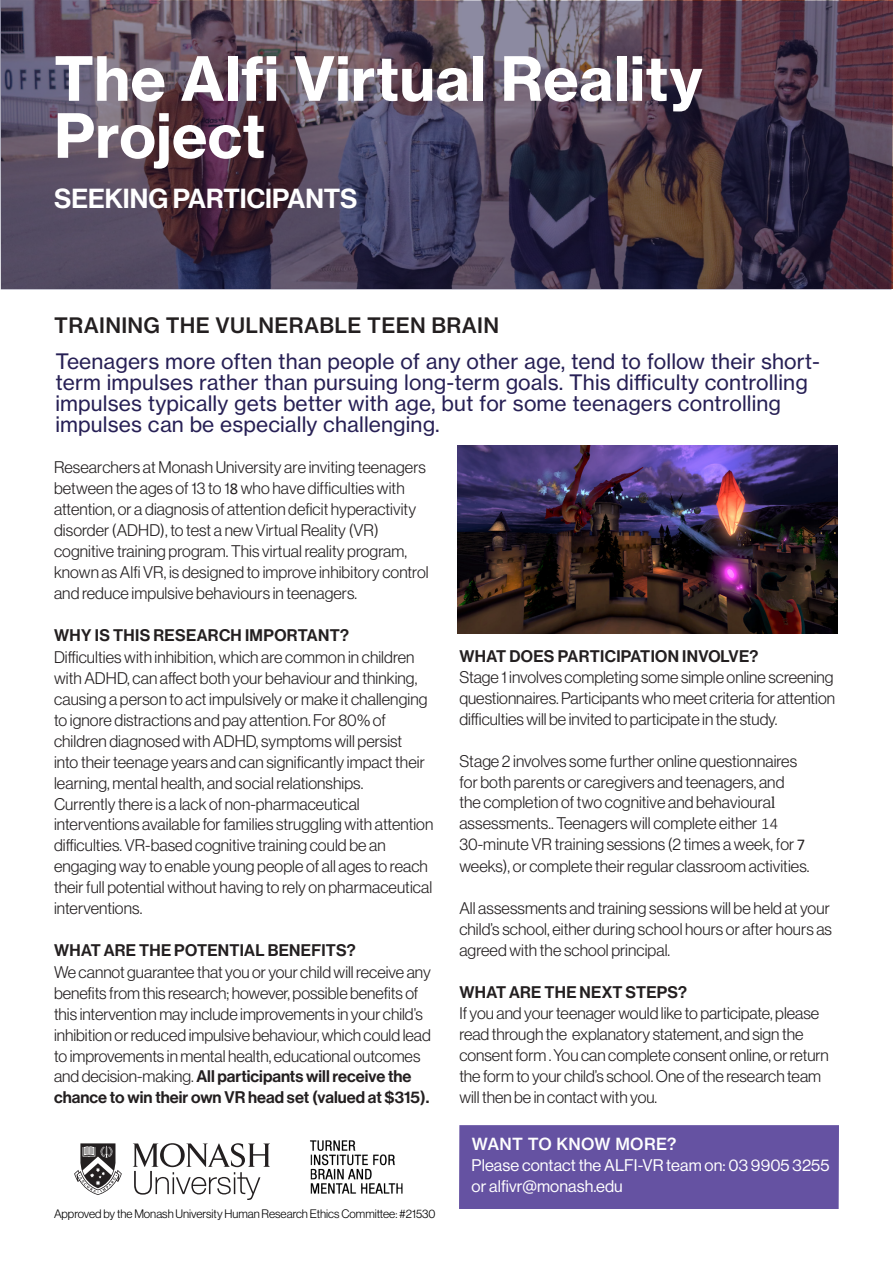
<style>
.page{position:relative;width:893px;height:1263px;background:#fff}
.page>*{position:absolute;margin:0;border:0;box-sizing:border-box;transform-origin:0 0}
.t1{font:60px "N Haas Grotesk TX Pro 75 Bd";color:#fff}
.t2{font:27px "N Haas Grotesk DS Pro 65 Md";color:#fff}
.t3{font:21px/21px "N Haas Grotesk TX Pro 55 Rg";letter-spacing:.005em;color:#272055}
.t4{font:21px "N Haas Grotesk TX Pro 65 Md";letter-spacing:.015em;color:#231f20}
.t5{font:16.5px/21px "N Haas Grotesk DS Pro 45 Lt";letter-spacing:.005em;color:#231f20}
.t6{font:16.5px "N Haas Grotesk DS Pro 55 Rg";letter-spacing:.005em;color:#fff}
.t7{font:16.5px "N Haas Grotesk TX Pro 65 Md";letter-spacing:.02em;color:#fff}
.t8{font:12px "N Haas Grotesk DS Pro 45 Lt";color:#000}
.s1{font-family:"Calibri"}
.s2{font-family:"N Haas Grotesk DS Pro 65 Md"}
.s3{font-family:"Minion Pro"}
.s4{font-family:"Calibri";font-weight:300}
</style>
<div class="page">
<svg style="left:0;top:0;width:893px;height:290px;background:#4f4053"></svg>
<div style="left:459px;top:1125px;width:380px;height:84px;background:#6552a2"></div>
<img style="left:457px;top:445px;width:380px;height:189px">
<svg style="left:133px;top:1143px;width:137px;height:57px"></svg>
<svg style="left:74px;top:1143px;width:48px;height:52px"></svg>
<img style="left:310px;top:1140px;width:93px;height:54px">
<p class="t1" style="left:54px;top:41px;width:650px">The Alfi Virtual Reality</p>
<p class="t1" style="left:54px;top:98px;width:213px">Project</p>
<p class="t2" style="left:54px;top:183px;width:305px">SEEKING PARTICIPANTS</p>
<p class="t4" style="left:54px;top:312px;width:446px">TRAINING THE VULNERABLE TEEN BRAIN</p>
<p class="t3" style="left:56px;top:351px;width:766px">Teenagers more often than people of any other age, tend to follow their short&shy;term impulses rather than pursuing long-term goals. This difficulty controlling impulses typically gets better with age, but for some teenagers controlling impulses can be especially challenging.</p>
<p class="t5" style="left:54px;top:457px;width:376px">Researchers at Monash University are inviting teenagers between the ages of 13 to 1<span class="s1">8</span> who have difficulties with attention, or a diagnosis of attention deficit hyperactivity disorder (ADHD), to test a new Virtual Reality (VR) cognitive training program. This virtual reality program, known as Alfi VR, is designed to improve inhibitory control and reduce impulsive behaviours in teenagers.</p>
<p class="t5" style="left:54px;top:625px;width:381px"><span class="s2">WHY IS THIS RESEARCH IMPORTANT?<br></span>Difficulties with inhibition, which are common in children with ADHD, can affect both your behaviour and thinking, causing a person to act impulsively or make it challenging to ignore distractions and pay attention. For 80% of children diagnosed with ADHD, symptoms will persist<br>into their teenage years and can significantly impact their learning, mental health, and social relationships.<br>Currently there is a lack of non-pharmaceutical interventions available for families struggling with attention difficulties. VR-based cognitive training could be an engaging way to enable young people of all ages to reach their full potential without having to rely on pharmaceutical interventions.</p>
<p class="t5" style="left:54px;top:940px;width:378px"><span class="s2">WHAT ARE THE POTENTIAL BENEFITS?<br></span>We cannot guarantee that you or your child will receive any benefits from this research; however, possible benefits of this intervention may include improvements in your child’s inhibition or reduced impulsive behaviour, which could lead to improvements in mental health, educational outcomes and decision-making. <span class="s2">All participants will receive the chance to win their own VR head set (valued at $315).</span></p>
<p class="t5" style="left:459px;top:645px;width:377px"><span class="s2">WHAT DOES PARTICIPATION INVOLVE?<br></span>Stage 1 involves completing some simple online screening questionnaires. Participants who meet criteria for attention difficulties will be invited to participate in the study.</p>
<p class="t5" style="left:459px;top:750px;width:352px">Stage 2 involves some further online questionnaires for both parents or caregivers and teenagers, and the completion of two cognitive and behavioura<span class="s3">l </span>assessments.. Teenagers will complete either <span class="s4">14<br></span>30-minute VR training sessions (2 times a week, for <span class="s1">7 </span>weeks), or complete their regular classroom activities.</p>
<p class="t5" style="left:459px;top:897px;width:374px">All assessments and training sessions will be held at your child’s school, either during school hours or after hours as agreed with the school principal.</p>
<p class="t5" style="left:459px;top:981px;width:371px"><span class="s2">WHAT ARE THE NEXT STEPS?<br></span>If you and your teenager would like to participate, please read through the explanatory statement, and sign the consent form . You can complete consent online, or return the form to your child’s school. One of the research team will then be in contact with you.</p>
<p class="t8" style="left:54px;top:1207px;width:383px">Approved by the Monash University Human Research Ethics Committee: #21530</p>
<p class="t7" style="left:472px;top:1134px;width:206px">WANT TO KNOW MORE?</p>
<p class="t6" style="left:472px;top:1156px;width:359px">Please contact the ALFI-VR team on: 03 9905 3255</p>
<p class="t6" style="left:472px;top:1177px;width:153px">or alfivr@monash.edu</p>
</div>
